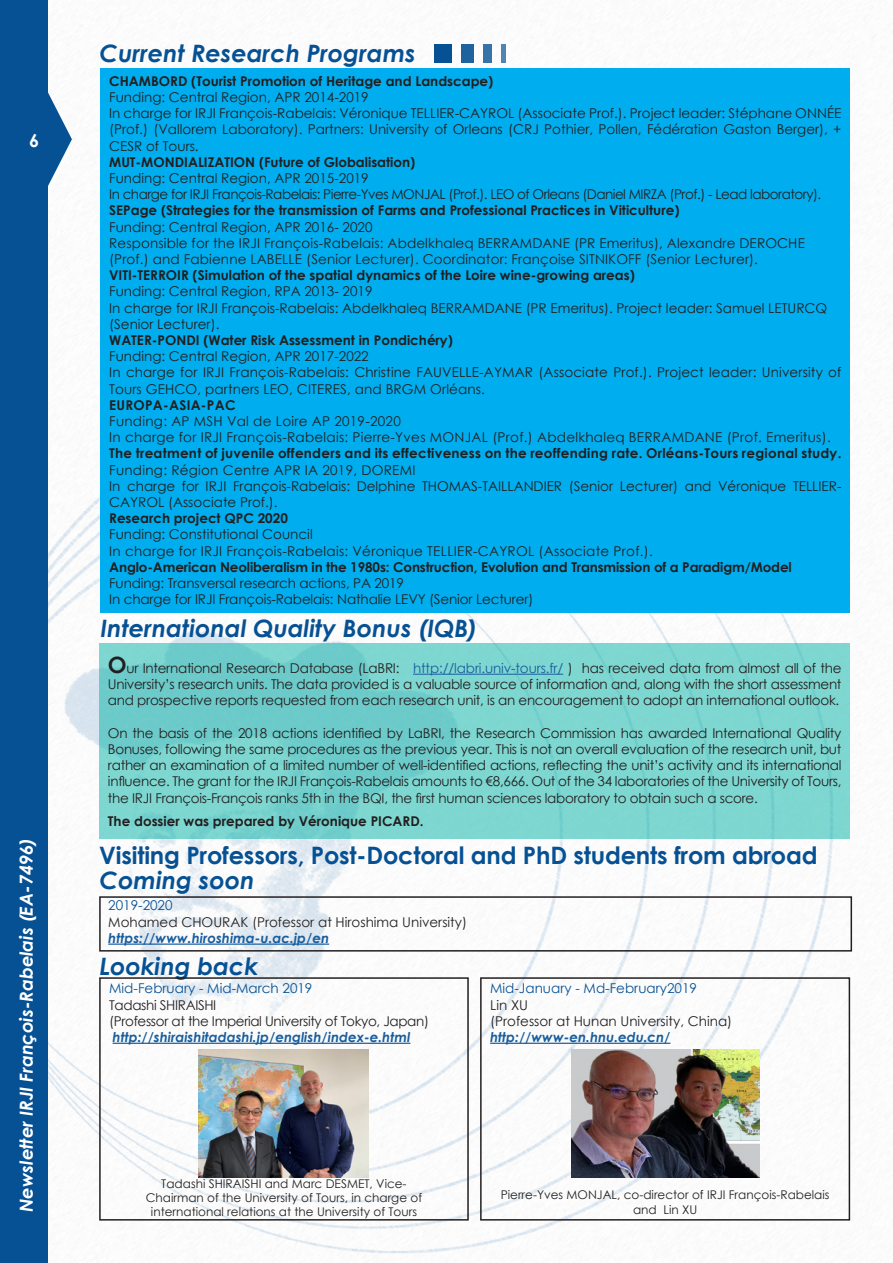
<style>
.page{position:relative;width:893px;height:1263px;background:#fff}
.page>*{position:absolute;margin:0;border:0;box-sizing:border-box;transform-origin:0 0}
.t1{font:italic 700 24px "Century Gothic";color:#065194}
.t2{font:700 24px "Century Gothic";letter-spacing:-.01em;color:#065194}
.t3{font:italic 700 18px "Century Gothic";color:#fff}
.t4{font:700 18px "Century Gothic";color:#fff}
.t5{font:13.5px/16.2px "Century Gothic";color:#231f20}
.t6{font:700 13.5px "Century Gothic";color:#231f20}
.t7{font:13.5px "Century Gothic";letter-spacing:.02em;color:#231f20}
.t8{font:700 13.5px "Century Gothic";letter-spacing:.02em;color:#231f20}
.t9{font:13.5px "Century Gothic";letter-spacing:-.035em;color:#231f20}
.t10{font:italic 700 13.5px "Century Gothic";color:#175d9e}
.t11{font:13.5px "Century Gothic";letter-spacing:-.025em;color:#231f20}
.t12{font:13.5px "Century Gothic";color:#065194}
.t13{font:12px/14.4px "Century Gothic";color:#231f20;text-align:center}
.s1{font-weight:700;font-size:22.5px}
.s2{color:#175d9e}
</style>
<div class="page">
<img style="left:48px;top:37px;width:826px;height:1217px">
<div style="left:0;top:0;width:48px;height:1263px;background:#065194"></div>
<svg style="left:48px;top:88px;width:24px;height:103px"></svg>
<div style="left:99px;top:644px;width:750px;height:195px;background:linear-gradient(to right,#71cecb,#7fd8d1)"></div>
<hr style="left:413px;top:674px;width:150px;height:1px;background:#175d9e">
<div style="left:101px;top:68px;width:749px;height:544px;background:#00aeef"></div>
<hr style="left:490px;top:1043px;width:180px;height:1px;background:#175d9e">
<div style="left:480px;top:977px;width:370px;height:243px;border:2px solid #231f20"></div>
<div style="left:435px;top:45px;width:17px;height:18px;background:#065194"></div>
<div style="left:461px;top:45px;width:13px;height:18px;background:#1f629e"></div>
<div style="left:483px;top:45px;width:9px;height:18px;background:#3773a8"></div>
<div style="left:501px;top:45px;width:5px;height:18px;background:#5084b3"></div>
<img style="left:199px;top:1050px;width:170px;height:127px">
<img style="left:571px;top:1050px;width:188px;height:127px">
<div style="left:99px;top:896px;width:753px;height:55px;border:2px solid #231f20"></div>
<hr style="left:113px;top:1043px;width:297px;height:1px;background:#175d9e">
<div style="left:99px;top:977px;width:370px;height:243px;border:2px solid #231f20"></div>
<hr style="left:108px;top:943px;width:221px;height:2px;background:#175d9e">
<p class="t4" style="left:29px;top:127px;width:12px">6</p>
<h2 class="t3" style="left:13px;top:1212px;width:377px;rotate:-90deg">Newsletter IRJI François-Rabelais (EA-7496)</h2>
<p class="t1" style="left:99px;top:35px;width:318px">Current Research Programs</p>
<p class="t6" style="left:109px;top:71px;width:386px">CHAMBORD (Tourist Promotion of Heritage and Landscape)</p>
<p class="t5" style="left:109px;top:89px;width:261px">Funding: Central Region, APR 2014-2019</p>
<p class="t5" style="left:109px;top:105px;width:734px;text-align:justify">In charge for IRJI François-Rabelais: Véronique TELLIER-CAYROL (Associate Prof.). Project leader: Stéphane ONNÉE (Prof.) (Vallorem Laboratory). Partners: University of Orleans (CRJ Pothier, Pollen, Fédération Gaston Berger), + CESR of Tours.</p>
<p class="t6" style="left:109px;top:152px;width:308px">MUT-MONDIALIZATION (Future of Globalisation)</p>
<p class="t5" style="left:109px;top:170px;width:261px">Funding: Central Region, APR 2015-2019</p>
<p class="t9" style="left:109px;top:185px;width:714px">In charge for IRJI François-Rabelais: Pierre-Yves MONJAL (Prof.). LEO of Orleans (Daniel MIRZA (Prof.) - Lead laboratory).</p>
<p class="t6" style="left:109px;top:200px;width:572px">SEPage (Strategies for the transmission of Farms and Professional Practices in Viticulture)</p>
<p class="t5" style="left:109px;top:218px;width:265px">Funding: Central Region, APR 2016- 2020</p>
<p class="t5" style="left:109px;top:235px;width:697px">Responsible for the IRJI François-Rabelais: Abdelkhaleq BERRAMDANE (PR Emeritus), Alexandre DEROCHE (Prof.) and Fabienne LABELLE (Senior Lecturer). Coordinator: Françoise SITNIKOFF (Senior Lecturer).</p>
<p class="t6" style="left:109px;top:265px;width:527px">VITI-TERROIR (Simulation of the spatial dynamics of the Loire wine-growing areas)</p>
<p class="t5" style="left:109px;top:283px;width:265px">Funding: Central Region, RPA 2013- 2019</p>
<p class="t5" style="left:109px;top:299px;width:720px">In charge for IRJI François-Rabelais: Abdelkhaleq BERRAMDANE (PR Emeritus). Project leader: Samuel LETURCQ (Senior Lecturer).</p>
<p class="t6" style="left:109px;top:330px;width:345px">WATER-PONDI (Water Risk Assessment in Pondichéry)</p>
<p class="t5" style="left:109px;top:348px;width:261px">Funding: Central Region, APR 2017-2022</p>
<p class="t5" style="left:109px;top:364px;width:734px">In charge for IRJI François-Rabelais: Christine FAUVELLE-AYMAR (Associate Prof.). Project leader: University of<br>Tours GEHCO, partners LEO, CITERES, and BRGM Orléans.</p>
<p class="t8" style="left:109px;top:395px;width:128px">EUROPA-ASIA-PAC</p>
<p class="t7" style="left:109px;top:412px;width:293px">Funding: AP MSH Val de Loire AP 2019-2020</p>
<p class="t7" style="left:109px;top:428px;width:723px">In charge for IRJI François-Rabelais: Pierre-Yves MONJAL (Prof.) Abdelkhaleq BERRAMDANE (Prof. Emeritus).</p>
<p class="t8" style="left:109px;top:443px;width:734px">The treatment of juvenile offenders and its effectiveness on the reoffending rate. Orléans-Tours regional study.</p>
<p class="t7" style="left:109px;top:460px;width:308px">Funding: Région Centre APR IA 2019, DOREMI</p>
<p class="t5" style="left:109px;top:478px;width:734px">In charge for IRJI François-Rabelais: Delphine THOMAS-TAILLANDIER (Senior Lecturer) and Véronique TELLIER-<br>CAYROL (Associate Prof.).</p>
<p class="t6" style="left:109px;top:508px;width:180px">Research project QPC 2020</p>
<p class="t5" style="left:109px;top:526px;width:205px">Funding: Constitutional Council</p>
<p class="t7" style="left:109px;top:541px;width:545px">In charge for IRJI François-Rabelais: Véronique TELLIER-CAYROL (Associate Prof.).</p>
<p class="t6" style="left:109px;top:557px;width:684px">Anglo-American Neoliberalism in the 1980s: Construction, Evolution and Transmission of a Paradigm/Model</p>
<p class="t5" style="left:109px;top:575px;width:296px">Funding: Transversal research actions, PA 2019</p>
<p class="t5" style="left:109px;top:591px;width:426px">In charge for IRJI François-Rabelais: Nathalie LEVY (Senior Lecturer)</p>
<p class="t1" style="left:101px;top:610px;width:378px">International Quality Bonus (IQB)</p>
<p class="t5" style="left:108px;top:660px;width:735px;text-align:justify"><span class="s1">O</span>ur International Research Database (LaBRI: <span class="s2">http://labri.univ-tours.fr/</span> ) has received data from almost all of the University’s research units. The data provided is a valuable source of information and, along with the short assessment and prospective reports requested from each research unit, is an encouragement to adopt an international outlook.</p>
<p class="t5" style="left:108px;top:724px;width:735px;text-align:justify">On the basis of the 2018 actions identified by LaBRI, the Research Commission has awarded International Quality Bonuses, following the same procedures as the previous year. This is not an overall evaluation of the research unit, but rather an examination of a limited number of well-identified actions, reflecting the unit’s activity and its international influence. The grant for the IRJI François-Rabelais amounts to €8,666. Out of the 34 laboratories of the University of Tours, the IRJI François-François ranks 5th in the BQI, the first human sciences laboratory to obtain such a score.</p>
<p class="t6" style="left:108px;top:811px;width:317px">The dossier was prepared by Véronique PICARD.</p>
<p class="t2" style="left:99px;top:837px;width:720px">Visiting Professors, Post-Doctoral and PhD students from abroad</p>
<p class="t1" style="left:99px;top:862px;width:157px">Coming soon</p>
<p class="t12" style="left:108px;top:896px;width:66px">2019-2020</p>
<p class="t5" style="left:108px;top:913px;width:360px">Mohamed CHOURAK (Professor at Hiroshima University)</p>
<p class="t10" style="left:108px;top:928px;width:222px">https://www.hiroshima-u.ac.jp/en</p>
<p class="t1" style="left:99px;top:947px;width:160px">Looking back</p>
<p class="t12" style="left:109px;top:979px;width:205px">Mid-February - Mid-March 2019</p>
<p class="t11" style="left:109px;top:995px;width:109px">Tadashi SHIRAISHI</p>
<p class="t11" style="left:109px;top:1011px;width:321px">(Professor at the Imperial University of Tokyo, Japan)</p>
<p class="t10" style="left:113px;top:1027px;width:299px">http://shiraishitadashi.jp/english/index-e.html</p>
<p class="t13" style="left:146px;top:1176px;width:278px">Tadashi SHIRAISHI and Marc DESMET, Vice-<br>Chairman of the University of Tours, in charge of international relations at the University of Tours</p>
<p class="t12" style="left:490px;top:979px;width:208px">Mid-January - Md-February2019</p>
<p class="t5" style="left:490px;top:996px;width:39px">Lin XU</p>
<p class="t5" style="left:490px;top:1013px;width:244px">(Professor at Hunan University, China)</p>
<p class="t10" style="left:490px;top:1027px;width:182px">http://www-en.hnu.edu.cn/</p>
<p class="t13" style="left:501px;top:1187px;width:330px">Pierre-Yves MONJAL, co-director of IRJI François-Rabelais and Lin XU</p>
</div>
